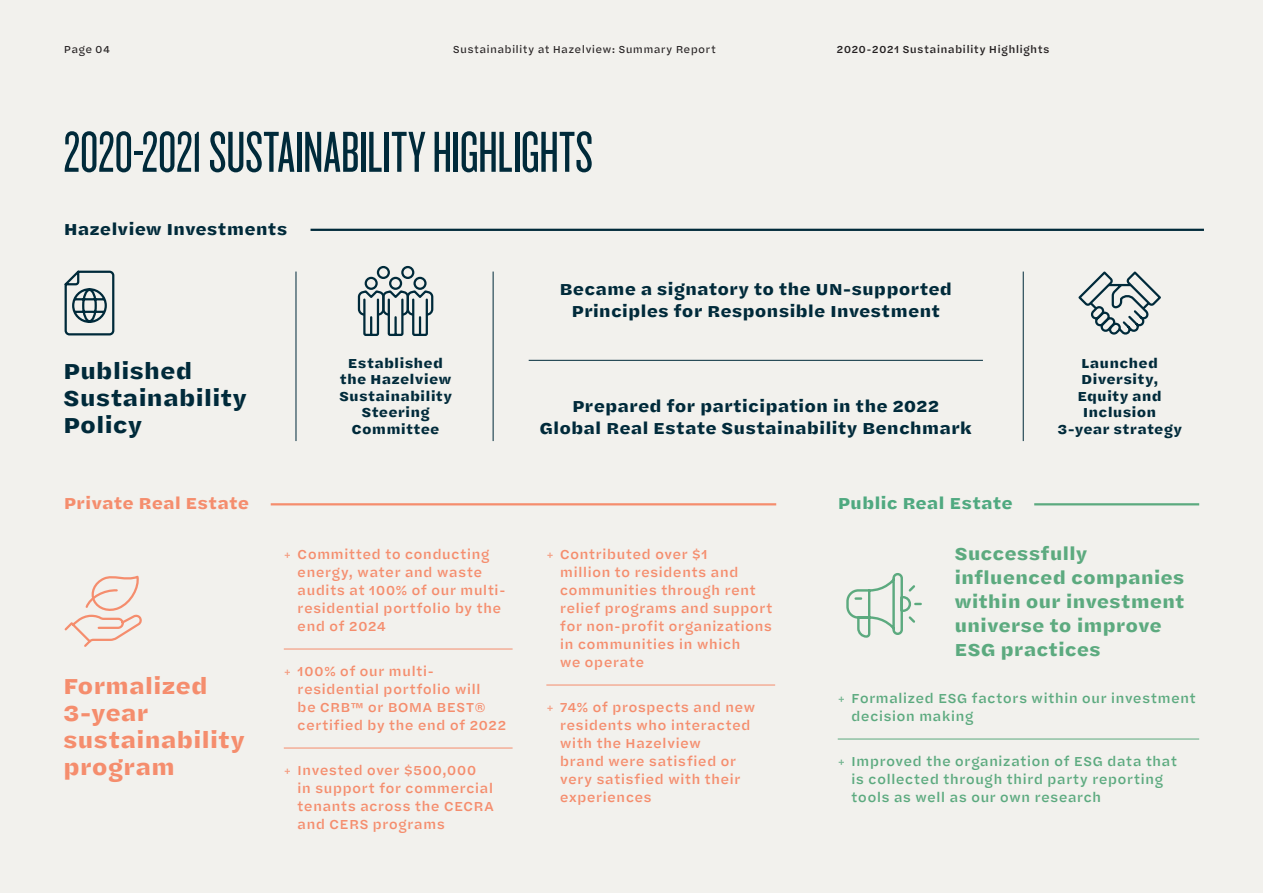
<style>
.page{position:relative;width:1263px;height:893px;background:#f2f1ed}
.page>*{position:absolute;margin:0;border:0;box-sizing:border-box;transform-origin:0 0}
.t1{font:60px "Knockout HTF27 Junior Bantamwt";letter-spacing:-.005em;color:#002a3a}
.t2{font:700 22.5px/27px "Halyard Micro";letter-spacing:-.01em;color:#f58d6d}
.t3{font:700 22.5px/27px "Halyard Micro";letter-spacing:-.005em;color:#002a3a}
.t4{font:700 18px/24px "Halyard Micro";letter-spacing:-.005em;color:#5caa7f}
.t5{font:700 16.5px/22.5px "Halyard Micro";color:#002a3a;text-align:center}
.t6{font:700 16.5px "Halyard Micro";color:#f58d6d}
.t7{font:700 16.5px "Halyard Micro";letter-spacing:-.005em;color:#4fa980}
.t8{font:500 13.5px/18px "Halyard Micro";letter-spacing:.01em;color:#f58d6d}
.t9{font:500 13.5px/18px "Halyard Micro";letter-spacing:.01em;color:#5caa7f}
.t10{font:700 13.5px/16.5px "Halyard Micro";letter-spacing:.01em;color:#002a3a;text-align:center}
.t11{font:10.5px "Halyard Micro";letter-spacing:.02em;color:#231f20}
.t12{font:500 10.5px "Halyard Micro";letter-spacing:.02em;color:#231f20}
.s1{font-weight:400}
</style>
<div class="page">
<hr style="left:310px;top:229px;width:894px;height:2px;background:#002a3a">
<hr style="left:271px;top:503px;width:505px;height:2px;background:#f58d6d">
<hr style="left:1034px;top:503px;width:165px;height:2px;background:#5caa7f">
<hr style="left:529px;top:360px;width:454px;height:1px;background:#002a3a">
<hr style="left:284px;top:649px;width:229px;height:1px;background:#f58d6d">
<hr style="left:284px;top:748px;width:229px;height:1px;background:#f58d6d">
<hr style="left:546px;top:685px;width:229px;height:1px;background:#f58d6d">
<hr style="left:838px;top:739px;width:361px;height:1px;background:#5caa7f">
<hr style="left:296px;top:272px;width:1px;height:169px;background:#002a3a">
<hr style="left:493px;top:272px;width:1px;height:169px;background:#002a3a">
<hr style="left:1023px;top:272px;width:1px;height:169px;background:#002a3a">
<svg style="left:357px;top:265px;width:77px;height:71px"></svg>
<svg style="left:64px;top:270px;width:51px;height:66px"></svg>
<svg style="left:1078px;top:271px;width:83px;height:64px"></svg>
<svg style="left:64px;top:575px;width:78px;height:72px"></svg>
<svg style="left:846px;top:573px;width:76px;height:65px"></svg>
<p class="t11" style="left:64px;top:41px;width:48px">Page 04</p>
<p class="t11" style="left:453px;top:41px;width:265px">Sustainability at Hazelview: Summary Report</p>
<p class="t12" style="left:836px;top:41px;width:215px">2020-2021 Sustainability Highlights</p>
<p class="t1" style="left:64px;top:123px;width:531px">2020-2021 SUSTAINABILITY HIGHLIGHTS</p>
<p class="t5" style="left:64px;top:217px;width:225px">Hazelview Investments</p>
<p class="t3" style="left:63px;top:357px;width:186px">Published<br>Sustainability<br>Policy</p>
<p class="t5" style="left:559px;top:277px;width:394px">Became a signatory to the UN-supported<br>Principles for Responsible Investment</p>
<p class="t10" style="left:339px;top:354px;width:115px">Established the Hazelview<br>Sustainability<br>Steering<br>Committee</p>
<p class="t10" style="left:1057px;top:354px;width:126px">Launched<br>Diversity,<br>Equity and<br>Inclusion<br>3-year strategy</p>
<p class="t5" style="left:540px;top:394px;width:434px">Prepared for participation in the 2022<br>Global Real Estate Sustainability Benchmark</p>
<p class="t6" style="left:64px;top:490px;width:187px">Private Real Estate</p>
<p class="t7" style="left:838px;top:490px;width:177px">Public Real Estate</p>
<p class="t8" style="left:297px;top:544px;width:210px;text-indent:-14px"><span class="s1">+</span> Committed to conducting energy, water and waste audits at 100% of our multi&shy;residential portfolio by the end of 2024</p>
<p class="t8" style="left:297px;top:661px;width:211px;text-indent:-14px"><span class="s1">+</span> 100% of our multi&shy;residential portfolio will<br>be CRB™ or BOMA BEST® certified by the end of 2022</p>
<p class="t8" style="left:297px;top:760px;width:198px;text-indent:-14px"><span class="s1">+</span> Invested over $500,000<br>in support for commercial tenants across the CECRA and CERS programs</p>
<p class="t4" style="left:954px;top:541px;width:232px">Successfully influenced companies within our investment universe to improve<br>ESG practices</p>
<p class="t8" style="left:560px;top:544px;width:214px;text-indent:-14px"><span class="s1">+</span> Contributed over $1<br>million to residents and communities through rent relief programs and support for non-profit organizations in communities in which<br>we operate</p>
<p class="t8" style="left:560px;top:697px;width:197px;text-indent:-14px"><span class="s1">+</span> 74% of prospects and new residents who interacted with the Hazelview<br>brand were satisfied or very satisfied with their experiences</p>
<p class="t9" style="left:851px;top:688px;width:346px;text-indent:-14px"><span class="s1">+</span> Formalized ESG factors within our investment decision making</p>
<p class="t2" style="left:63px;top:672px;width:183px">Formalized<br>3-year sustainability program</p>
<p class="t9" style="left:851px;top:751px;width:328px;text-indent:-14px"><span class="s1">+</span> Improved the organization of ESG data that is collected through third party reporting tools as well as our own research</p>
</div>
